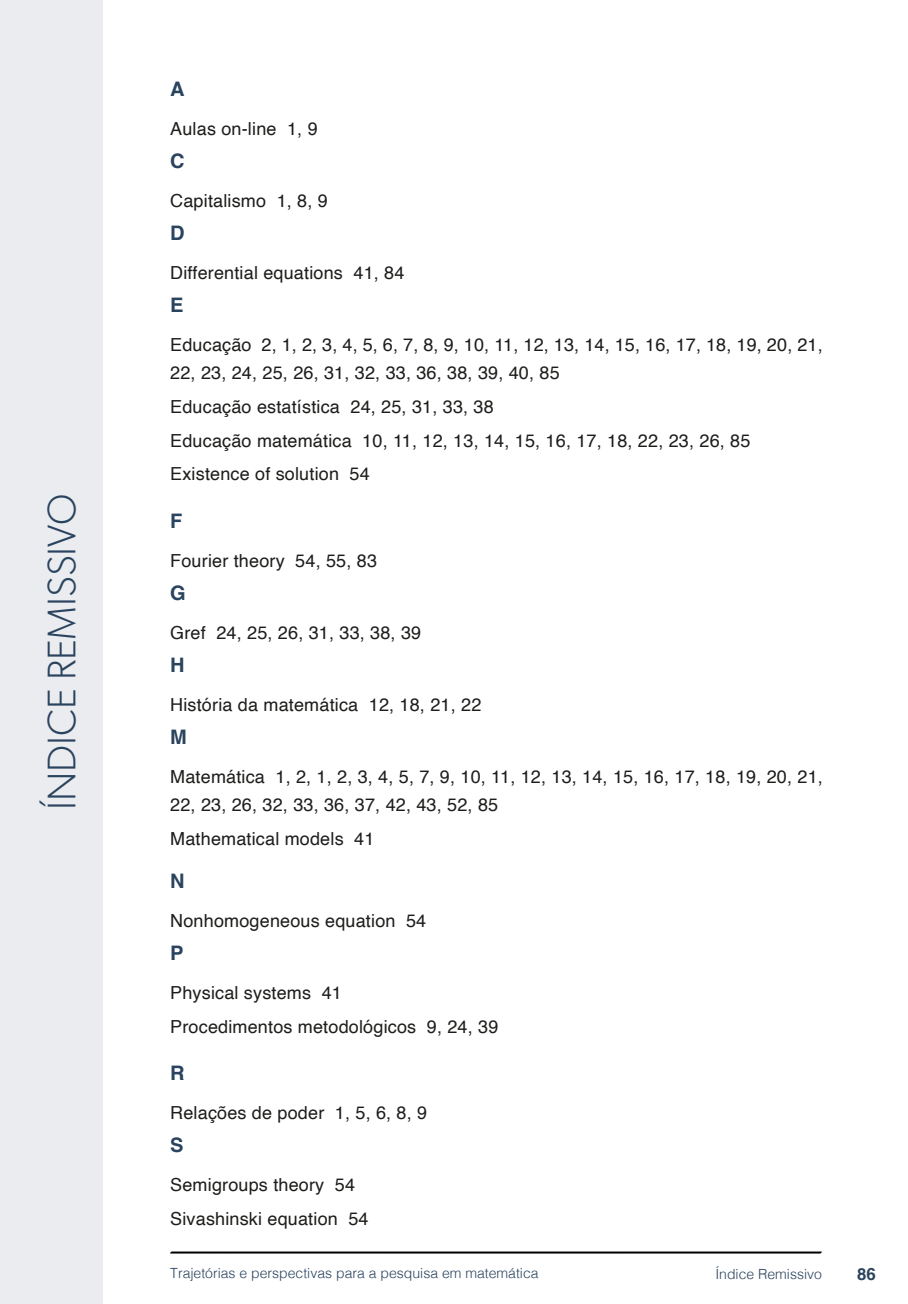
<style>
.page{position:relative;width:908px;height:1304px;background:#fff}
.page>*{position:absolute;margin:0;border:0;box-sizing:border-box;transform-origin:0 0}
.t1{font:300 40px "Gibson";color:#2a435e}
.t2{font:700 20px "Helvetica";color:#2a435e}
.t3{font:18px/33.6px "Helvetica";letter-spacing:.01em;color:#1d1d1b}
.t4{font:700 16.8px "Helvetica";color:#2a435e}
.t5{font:300 14px "Helvetica";color:#2a435e}
</style>
<div class="page">
<svg style="left:170px;top:1251px;width:651px;height:3px;background:#515151"></svg>
<div style="left:0;top:0;width:103px;height:1304px;background:#eaecef"></div>
<h1 class="t1" style="left:37px;top:810px;width:317px;rotate:-90deg">ÍNDICE REMISSIVO</h1>
<p class="t2" style="left:170px;top:77px;width:16px">A</p>
<p class="t3" style="left:170px;top:113px;width:149px">Aulas on-line 1, 9</p>
<p class="t2" style="left:170px;top:149px;width:16px">C</p>
<p class="t3" style="left:170px;top:185px;width:159px">Capitalismo 1, 8, 9</p>
<p class="t2" style="left:170px;top:221px;width:16px">D</p>
<p class="t3" style="left:170px;top:257px;width:236px">Differential equations 41, 84</p>
<p class="t2" style="left:170px;top:293px;width:15px">E</p>
<p class="t3" style="left:170px;top:332px;width:653px;line-height:28px">Educação 2, 1, 2, 3, 4, 5, 6, 7, 8, 9, 10, 11, 12, 13, 14, 15, 16, 17, 18, 19, 20, 21,<br>22, 23, 24, 25, 26, 31, 32, 33, 36, 38, 39, 40, 85</p>
<p class="t3" style="left:170px;top:390px;width:581px">Educação estatística 24, 25, 31, 33, 38<br>Educação matemática 10, 11, 12, 13, 14, 15, 16, 17, 18, 22, 23, 26, 85<br>Existence of solution 54</p>
<p class="t2" style="left:170px;top:509px;width:14px">F</p>
<p class="t3" style="left:170px;top:545px;width:208px">Fourier theory 54, 55, 83</p>
<p class="t2" style="left:170px;top:581px;width:17px">G</p>
<p class="t3" style="left:170px;top:617px;width:252px">Gref 24, 25, 26, 31, 33, 38, 39</p>
<p class="t2" style="left:170px;top:653px;width:16px">H</p>
<p class="t3" style="left:170px;top:689px;width:312px">História da matemática 12, 18, 21, 22</p>
<p class="t2" style="left:170px;top:725px;width:18px">M</p>
<p class="t3" style="left:170px;top:764px;width:654px;line-height:28px">Matemática 1, 2, 1, 2, 3, 4, 5, 7, 9, 10, 11, 12, 13, 14, 15, 16, 17, 18, 19, 20, 21,<br>22, 23, 26, 32, 33, 36, 37, 42, 43, 52, 85</p>
<p class="t3" style="left:170px;top:822px;width:206px">Mathematical models 41</p>
<p class="t2" style="left:170px;top:869px;width:16px">N</p>
<p class="t3" style="left:170px;top:905px;width:257px">Nonhomogeneous equation 54</p>
<p class="t2" style="left:170px;top:941px;width:15px">P</p>
<p class="t3" style="left:170px;top:977px;width:329px">Physical systems 41<br>Procedimentos metodológicos 9, 24, 39</p>
<p class="t2" style="left:170px;top:1061px;width:16px">R</p>
<p class="t3" style="left:170px;top:1097px;width:258px">Relações de poder 1, 5, 6, 8, 9</p>
<p class="t2" style="left:170px;top:1133px;width:15px">S</p>
<p class="t3" style="left:170px;top:1169px;width:200px">Semigroups theory 54<br>Sivashinski equation 54</p>
<p class="t5" style="left:170px;top:1261px;width:370px">Trajetórias e perspectivas para a pesquisa em matemática</p>
<p class="t5" style="left:715px;top:1262px;width:108px">Índice Remissivo</p>
<p class="t4" style="left:856px;top:1264px;width:20px">86</p>
</div>
